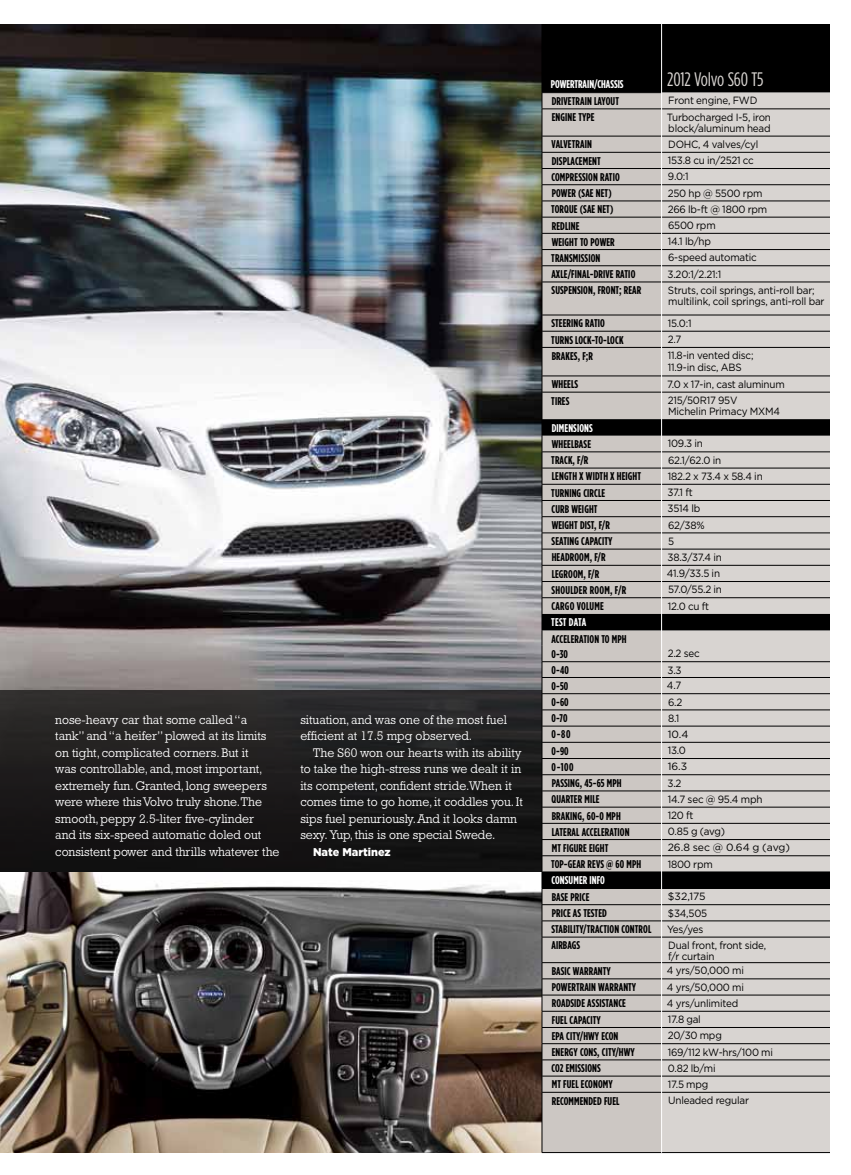
<style>
.page{position:relative;width:851px;height:1175px;background:#fff}
.page>*{position:absolute;margin:0;border:0;box-sizing:border-box;transform-origin:0 0}
.t1{font:19.5px "Gotham Condensed";letter-spacing:-.01em;color:#d8d4d1}
.t2{font:12.75px/16.5px "Rockwell Std";color:#fff}
.t3{font:700 11.25px/15px "Gotham Condensed";letter-spacing:.01em;color:#000}
.t4{font:700 11.25px "Gotham Condensed";letter-spacing:.005em;color:#fff}
.t5{font:900 11.25px "Gotham";color:#fff}
.t6{font:10.5px/11.2px "Gotham";letter-spacing:-.02em;color:#000;scale:.94 1}
.t7{font:10.5px "Gotham";letter-spacing:-.02em;color:#000}
</style>
<div class="page">
<img style="left:0;top:24px;width:541px;height:666px">
<svg style="left:0;top:690px;width:541px;height:182px;background:#1d1c1c"></svg>
<img style="left:0;top:872px;width:541px;height:280px">
<img style="left:0;top:690px;width:1px;height:172px">
<div style="left:542px;top:283px;width:119px;height:869px;background:#ccc7c3"></div>
<div style="left:662px;top:283px;width:168px;height:869px;background:#d8d4d1"></div>
<hr style="left:541px;top:1152px;width:120px;height:1px;background:#000">
<hr style="left:661px;top:1152px;width:171px;height:1px;background:#000">
<hr style="left:541px;top:282px;width:1px;height:33px;background:#000">
<hr style="left:541px;top:1092px;width:1px;height:60px;background:#000">
<svg style="left:541px;top:315px;width:289px;height:778px;background:#b6b3b0"></svg>
<svg style="left:541px;top:24px;width:289px;height:259px;background:#8b8885"></svg>
<hr style="left:661px;top:17px;width:1px;height:1135px;background:#fff">
<div style="left:830px;top:8px;width:12px;height:1157px;background:#fff"></div>
<p class="t2" style="left:55px;top:711px;width:226px">nose-heavy car that some called “a tank” and “a heifer” plowed at its limits on tight, complicated corners. But it<br>was controllable, and, most important, extremely fun. Granted, long sweepers were where this Volvo truly shone.The smooth, peppy 2.5-liter five-cylinder<br>and its six-speed automatic doled out consistent power and thrills whatever the</p>
<p class="t2" style="left:300px;top:711px;width:208px">situation, and was one of the most fuel efficient at 17.5 mpg observed.</p>
<p class="t2" style="left:300px;top:744px;width:224px;text-indent:13px">The S60 won our hearts with its ability to take the high-stress runs we dealt it in its competent, confident stride.When it comes time to go home, it coddles you. It sips fuel penuriously. And it looks damn sexy. Yup, this is one special Swede.</p>
<p class="t5" style="left:313px;top:844px;width:79px">Nate Martinez</p>
<p class="t4" style="left:551px;top:77px;width:74px">POWERTRAIN/CHASSIS</p>
<h1 class="t1" style="left:667px;top:69px;width:98px">2012 Volvo S60 T5</h1>
<p class="t3" style="left:551px;top:93px;width:69px">DRIVETRAIN LAYOUT</p>
<p class="t6" style="left:668px;top:95px;width:95px">Front engine, FWD</p>
<p class="t3" style="left:551px;top:110px;width:44px">ENGINE TYPE</p>
<p class="t6" style="left:667px;top:111px;width:112px">Turbocharged I -5, iron block/aluminum head</p>
<p class="t3" style="left:551px;top:137px;width:42px">VALVETRAIN</p>
<p class="t6" style="left:668px;top:138px;width:9px">DOHC</p>
<p class="t6" style="left:698px;top:138px;width:65px">, 4 valves/cyl</p>
<p class="t3" style="left:551px;top:153px;width:50px">DISPLACEMENT</p>
<p class="t6" style="left:667px;top:155px;width:93px">153.8 cu in/2521 cc</p>
<p class="t3" style="left:551px;top:169px;width:70px">COMPRESSION RATIO</p>
<p class="t6" style="left:668px;top:171px;width:24px">9.0:1</p>
<p class="t3" style="left:551px;top:186px;width:61px">POWER (SAE NET)</p>
<p class="t6" style="left:667px;top:187px;width:102px">250 hp @ 5500 rpm</p>
<p class="t3" style="left:551px;top:202px;width:64px">TORQUE (SAE NET)</p>
<p class="t6" style="left:667px;top:203px;width:107px">266 lb-ft @ 1800 rpm</p>
<p class="t3" style="left:551px;top:218px;width:29px">REDLINE</p>
<p class="t6" style="left:668px;top:219px;width:52px">6500 rpm</p>
<p class="t3" style="left:551px;top:234px;width:65px">WEIGHT TO POWER</p>
<p class="t6" style="left:667px;top:236px;width:48px">14.1 lb/hp</p>
<p class="t3" style="left:551px;top:250px;width:51px">TRANSMISSION</p>
<p class="t6" style="left:668px;top:252px;width:96px">6-speed automatic</p>
<p class="t3" style="left:551px;top:267px;width:85px">AXLE/FINAL-DRIVE RATIO</p>
<p class="t6" style="left:667px;top:268px;width:59px">3.20:1/2.21:1</p>
<p class="t3" style="left:551px;top:283px;width:91px">SUSPENSION, FRONT; REAR</p>
<p class="t6" style="left:668px;top:284px;width:168px">Struts, coil springs, anti-roll bar; multilink, coil springs, anti-roll bar</p>
<p class="t3" style="left:551px;top:316px;width:55px">STEERING RATIO</p>
<p class="t6" style="left:667px;top:317px;width:27px">15.0:1</p>
<p class="t3" style="left:551px;top:332px;width:74px">TURNS LOCK-TO-LOCK</p>
<p class="t6" style="left:667px;top:333px;width:16px">2.7</p>
<p class="t3" style="left:551px;top:348px;width:43px">BRAKES, F;R</p>
<p class="t6" style="left:667px;top:350px;width:93px">11.8-in vented disc;<br>11.9-in disc, ABS</p>
<p class="t3" style="left:551px;top:377px;width:28px">WHEELS</p>
<p class="t6" style="left:667px;top:378px;width:127px">7.0 x 17-in, cast aluminum</p>
<p class="t3" style="left:551px;top:393px;width:20px">TIRES</p>
<p class="t6" style="left:667px;top:394px;width:121px">215/50R17 95V<br>M ichelin Primacy MXM4</p>
<p class="t4" style="left:551px;top:421px;width:43px">DIMENSIONS</p>
<p class="t3" style="left:551px;top:436px;width:41px">WHEELBASE</p>
<p class="t6" style="left:667px;top:438px;width:39px">109.3 in</p>
<p class="t3" style="left:551px;top:453px;width:39px">TRACK, F/R</p>
<p class="t6" style="left:668px;top:454px;width:58px">62.1/62.0 in</p>
<p class="t3" style="left:551px;top:469px;width:91px">LENGTH x WIDTH x HEIGHT</p>
<p class="t6" style="left:667px;top:470px;width:103px">182.2 x 73.4 x 58.4 in</p>
<p class="t3" style="left:551px;top:485px;width:55px">TURNING CIRCLE</p>
<p class="t6" style="left:667px;top:486px;width:28px">37.1 ft</p>
<p class="t3" style="left:551px;top:501px;width:48px">CURB WEIGHT</p>
<p class="t6" style="left:667px;top:503px;width:36px">3514 lb</p>
<p class="t3" style="left:551px;top:517px;width:60px">WEIGHT DIST, F/R</p>
<p class="t6" style="left:668px;top:519px;width:41px">62/38%</p>
<p class="t3" style="left:551px;top:534px;width:62px">SEATING CAPACITY</p>
<p class="t6" style="left:668px;top:535px;width:8px">5</p>
<p class="t3" style="left:551px;top:550px;width:55px">HEADROOM, F/R</p>
<p class="t6" style="left:667px;top:551px;width:59px">38.3/37.4 in</p>
<p class="t3" style="left:551px;top:566px;width:49px">LEGROOM, F/R</p>
<p class="t6" style="left:667px;top:567px;width:58px">41.9/33.5 in</p>
<p class="t3" style="left:551px;top:582px;width:76px">SHOULDER ROOM, F/R</p>
<p class="t6" style="left:668px;top:584px;width:59px">57.0/55.2 in</p>
<p class="t3" style="left:551px;top:598px;width:54px">CARGO VOLUME</p>
<p class="t6" style="left:667px;top:600px;width:46px">12.0 cu ft</p>
<p class="t4" style="left:551px;top:615px;width:36px">TEST DATA</p>
<p class="t3" style="left:551px;top:631px;width:77px">ACCELERATION TO MPH<br>0-30</p>
<p class="t6" style="left:667px;top:648px;width:36px">2.2 sec</p>
<p class="t3" style="left:551px;top:662px;width:19px">0-40</p>
<p class="t6" style="left:667px;top:664px;width:17px">3.3</p>
<p class="t3" style="left:551px;top:678px;width:18px">0-50</p>
<p class="t6" style="left:667px;top:679px;width:17px">4.7</p>
<p class="t3" style="left:551px;top:694px;width:19px">0-60</p>
<p class="t6" style="left:668px;top:696px;width:17px">6.2</p>
<p class="t3" style="left:551px;top:710px;width:17px">0-70</p>
<p class="t6" style="left:668px;top:712px;width:14px">8.1</p>
<p class="t3" style="left:551px;top:727px;width:20px">0-80</p>
<p class="t7" style="left:667px;top:727px;width:22px">10.4</p>
<p class="t3" style="left:551px;top:743px;width:19px">0-90</p>
<p class="t6" style="left:667px;top:744px;width:21px">13.0</p>
<p class="t3" style="left:551px;top:759px;width:24px">0-100</p>
<p class="t7" style="left:667px;top:760px;width:21px">16.3</p>
<p class="t3" style="left:551px;top:775px;width:71px">PASSING, 45-65 MPH</p>
<p class="t6" style="left:667px;top:777px;width:16px">3.2</p>
<p class="t3" style="left:551px;top:791px;width:50px">QUARTER MILE</p>
<p class="t6" style="left:667px;top:793px;width:102px">14.7 sec @ 95.4 mph</p>
<p class="t3" style="left:551px;top:808px;width:71px">BRAKING, 60-0 MPH</p>
<p class="t6" style="left:667px;top:809px;width:29px">120 ft</p>
<p class="t3" style="left:551px;top:824px;width:79px">LATERAL ACCELERATION</p>
<p class="t6" style="left:667px;top:825px;width:62px">0.85 g (avg)</p>
<p class="t3" style="left:551px;top:840px;width:58px">MT FIGURE EIGHT</p>
<p class="t7" style="left:667px;top:841px;width:124px">26.8 sec @ 0.64 g (avg)</p>
<p class="t3" style="left:551px;top:856px;width:91px">TOP-GEAR REVS @ 60 MPH</p>
<p class="t6" style="left:667px;top:858px;width:49px">1800 rpm</p>
<p class="t4" style="left:551px;top:873px;width:55px">CONSUMER INFO</p>
<p class="t3" style="left:551px;top:889px;width:39px">BASE PRICE</p>
<p class="t7" style="left:668px;top:889px;width:39px">$32,175</p>
<p class="t3" style="left:551px;top:905px;width:57px">PRICE AS TESTED</p>
<p class="t6" style="left:668px;top:907px;width:43px">$34,505</p>
<p class="t3" style="left:551px;top:921px;width:101px">STABILITY/TRACTION CONTROL</p>
<p class="t6" style="left:667px;top:923px;width:40px">Yes/yes</p>
<p class="t3" style="left:551px;top:938px;width:30px">AIRBAGS</p>
<p class="t6" style="left:668px;top:939px;width:106px">Dual front, front side, f/r curtain</p>
<p class="t3" style="left:551px;top:963px;width:61px">BASIC WARRANTY</p>
<p class="t6" style="left:667px;top:965px;width:83px">4 yrs/50,000 mi</p>
<p class="t3" style="left:551px;top:979px;width:86px">POWERTRAIN WARRANTY</p>
<p class="t6" style="left:667px;top:981px;width:83px">4 yrs/50,000 mi</p>
<p class="t3" style="left:551px;top:996px;width:76px">ROADSIDE ASSISTANCE</p>
<p class="t6" style="left:667px;top:997px;width:77px">4 yrs/unlimited</p>
<p class="t3" style="left:551px;top:1012px;width:50px">FUEL CAPACITY</p>
<p class="t6" style="left:667px;top:1013px;width:37px">17.8 gal</p>
<p class="t3" style="left:551px;top:1028px;width:68px">EPA CITY/HWY ECON</p>
<p class="t6" style="left:667px;top:1029px;width:59px">20/30 mpg</p>
<p class="t3" style="left:551px;top:1044px;width:84px">ENERGY CONS, CITY/HWY</p>
<p class="t6" style="left:667px;top:1046px;width:113px">169/112 kW-hrs/100 mi</p>
<p class="t3" style="left:551px;top:1060px;width:51px">CO2 EMISSIONS</p>
<p class="t6" style="left:667px;top:1062px;width:52px">0.82 lb/mi</p>
<p class="t3" style="left:551px;top:1077px;width:63px">MT FUEL ECONOMY</p>
<p class="t6" style="left:667px;top:1078px;width:45px">17.5 mpg</p>
<p class="t3" style="left:551px;top:1093px;width:69px">RECOMMENDED FUEL</p>
<p class="t6" style="left:668px;top:1094px;width:88px">U nleaded regular</p>
</div>
